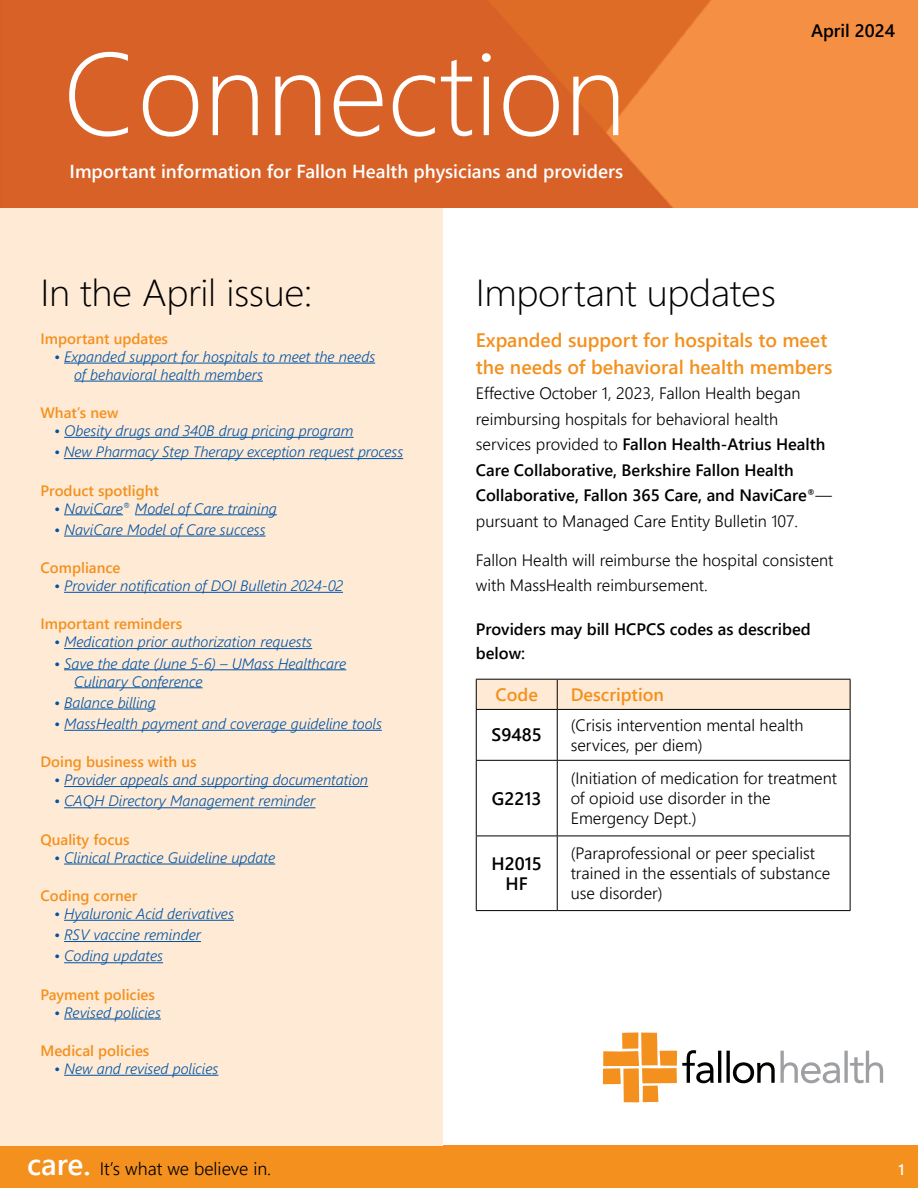
<style>
.page{position:relative;width:918px;height:1188px;background:#fff}
.page>*{position:absolute;margin:0;border:0;box-sizing:border-box;transform-origin:0 0}
.t1{font:117px "Webly Sleek UI Light";color:#fff}
.t2{font:37.5px "Webly Sleek UI Light";letter-spacing:-.01em;color:#000;scale:1.05 1}
.t3{font:19.5px/27px "Webly Sleek UI Semibold";color:#f4901d}
.t4{font:18.75px "Webly Sleek UI Semibold";color:#fff}
.t5{font:18px/19.8px "Webly Sleek UI Semibold";color:#000;text-align:center}
.t6{font:18px "Webly Sleek UI Semilight";color:#000}
.t7{font:18px "Webly Sleek UI Semibold";color:#f4901d}
.t8{font:16.5px/19.8px "Webly Sleek UI Semilight";color:#000}
.t9{font:16.5px/25.5px "Webly Sleek UI Semibold";color:#000}
.t10{font:italic 15px/18px "Webly Sleek UI Semilight";color:#0054a6}
.t11{font:15px "Webly Sleek UI Semibold";color:#f4901d}
.t12{font:15px "Webly Sleek UI Semibold";color:#fff}
.s1{font-family:"Webly Sleek UI Semilight"}
.s2{font-family:"Webly Sleek UI Semibold";font-size:30px;color:#fff}
</style>
<div class="page">
<div style="left:0;top:1146px;width:918px;height:42px;background:#f4901d"></div>
<div style="left:0;top:207px;width:442px;height:939px;background:#feead5"></div>
<hr style="left:64px;top:363px;width:311px;height:1px;background:#0054a6">
<hr style="left:74px;top:381px;width:189px;height:1px;background:#0054a6">
<hr style="left:64px;top:437px;width:290px;height:1px;background:#0054a6">
<hr style="left:64px;top:458px;width:339px;height:1px;background:#0054a6">
<hr style="left:64px;top:514px;width:59px;height:1px;background:#0054a6">
<hr style="left:135px;top:514px;width:142px;height:1px;background:#0054a6">
<hr style="left:64px;top:536px;width:202px;height:1px;background:#0054a6">
<hr style="left:64px;top:592px;width:279px;height:1px;background:#0054a6">
<hr style="left:64px;top:648px;width:248px;height:1px;background:#0054a6">
<hr style="left:64px;top:669px;width:282px;height:1px;background:#0054a6">
<hr style="left:74px;top:687px;width:129px;height:1px;background:#0054a6">
<hr style="left:64px;top:709px;width:92px;height:1px;background:#0054a6">
<hr style="left:64px;top:730px;width:318px;height:1px;background:#0054a6">
<hr style="left:64px;top:786px;width:304px;height:1px;background:#0054a6">
<hr style="left:64px;top:807px;width:251px;height:1px;background:#0054a6">
<hr style="left:64px;top:864px;width:211px;height:1px;background:#0054a6">
<hr style="left:64px;top:920px;width:170px;height:1px;background:#0054a6">
<hr style="left:64px;top:941px;width:137px;height:1px;background:#0054a6">
<hr style="left:64px;top:962px;width:99px;height:1px;background:#0054a6">
<hr style="left:64px;top:1019px;width:97px;height:1px;background:#0054a6">
<hr style="left:64px;top:1075px;width:154px;height:1px;background:#0054a6">
<svg style="left:476px;top:679px;width:375px;height:30px;background:#f5e2ce"></svg>
<hr style="left:476px;top:709px;width:81px;height:1px;background:#000">
<hr style="left:476px;top:710px;width:1px;height:50px;background:#000">
<hr style="left:557px;top:709px;width:293px;height:1px;background:#000">
<hr style="left:557px;top:710px;width:1px;height:50px;background:#000">
<hr style="left:850px;top:710px;width:1px;height:50px;background:#000">
<hr style="left:476px;top:760px;width:81px;height:1px;background:#000">
<hr style="left:476px;top:761px;width:1px;height:75px;background:#000">
<hr style="left:557px;top:760px;width:293px;height:1px;background:#000">
<hr style="left:557px;top:761px;width:1px;height:75px;background:#000">
<hr style="left:850px;top:761px;width:1px;height:75px;background:#000">
<hr style="left:476px;top:836px;width:81px;height:1px;background:#000">
<hr style="left:476px;top:836px;width:1px;height:74px;background:#000">
<hr style="left:557px;top:836px;width:293px;height:1px;background:#000">
<hr style="left:557px;top:836px;width:1px;height:74px;background:#000">
<hr style="left:850px;top:836px;width:1px;height:74px;background:#000">
<hr style="left:476px;top:910px;width:81px;height:1px;background:#000">
<hr style="left:557px;top:910px;width:293px;height:1px;background:#000">
<svg style="left:622px;top:1032px;width:16px;height:1px"></svg>
<svg style="left:603px;top:1033px;width:280px;height:69px"></svg>
<img style="left:0;top:0;width:918px;height:207px">
<h1 class="t1" style="left:63px;top:6px;width:565px">Connection</h1>
<p class="t4" style="left:70px;top:157px;width:555px">Important information for Fallon Health physicians and providers</p>
<p class="t5" style="left:811px;top:20px;width:86px">April 2024</p>
<h2 class="t2" style="left:40px;top:264px;width:261px">In the April issue:</h2>
<p class="t11" style="left:40px;top:327px;width:129px">Important updates</p>
<p class="t10" style="left:74px;top:347px;width:302px;text-indent:-20px">• Expanded support for hospitals to meet the needs of behavioral health members</p>
<p class="t11" style="left:40px;top:401px;width:79px">What’s new</p>
<p class="t10" style="left:54px;top:421px;width:301px">• Obesity drugs and 340B drug pricing program</p>
<p class="t10" style="left:54px;top:442px;width:351px">• New Pharmacy Step Therapy exception request process</p>
<p class="t11" style="left:40px;top:479px;width:120px">Product spotlight</p>
<p class="t10" style="left:54px;top:499px;width:224px">• NaviCare<sup>®</sup> Model of Care training</p>
<p class="t10" style="left:54px;top:520px;width:213px">• NaviCare Model of Care success</p>
<p class="t11" style="left:41px;top:556px;width:82px">Compliance</p>
<p class="t10" style="left:54px;top:576px;width:291px">• Provider notification of DOI Bulletin 2024-02</p>
<p class="t11" style="left:41px;top:613px;width:143px">Important reminders</p>
<p class="t10" style="left:54px;top:632px;width:260px">• Medication prior authorization requests</p>
<p class="t10" style="left:74px;top:654px;width:274px;text-indent:-20px">• Save the date (June 5-6) – UMass Healthcare<br>Culinary Conference</p>
<p class="t10" style="left:54px;top:693px;width:103px">• Balance billing</p>
<p class="t10" style="left:54px;top:714px;width:329px">• MassHealth payment and coverage guideline tools</p>
<p class="t11" style="left:41px;top:751px;width:158px">Doing business with us</p>
<p class="t10" style="left:54px;top:770px;width:316px">• Provider appeals and supporting documentation</p>
<p class="t10" style="left:54px;top:792px;width:263px">• CAQH Directory Management reminder</p>
<p class="t11" style="left:41px;top:828px;width:91px">Quality focus</p>
<p class="t10" style="left:54px;top:848px;width:223px">• Clinical Practice Guideline update</p>
<p class="t11" style="left:41px;top:884px;width:98px">Coding corner</p>
<p class="t10" style="left:54px;top:904px;width:181px">• Hyaluronic Acid derivatives</p>
<p class="t10" style="left:54px;top:925px;width:148px">• RSV vaccine reminder</p>
<p class="t10" style="left:54px;top:946px;width:111px">• Coding updates</p>
<p class="t11" style="left:41px;top:983px;width:116px">Payment policies</p>
<p class="t10" style="left:54px;top:1003px;width:108px">• Revised policies</p>
<p class="t11" style="left:41px;top:1039px;width:110px">Medical policies</p>
<p class="t10" style="left:54px;top:1059px;width:166px">• New and revised policies</p>
<h2 class="t2" style="left:476px;top:265px;width:287px">Important updates</h2>
<h3 class="t3" style="left:476px;top:325px;width:358px">Expanded support for hospitals to meet the needs of behavioral health members</h3>
<p class="t8" style="left:476px;top:380px;width:326px;line-height:25.5px">Effective October 1, 2023, Fallon Health began reimbursing hospitals for behavioral health</p>
<p class="t9" style="left:476px;top:431px;width:358px"><span class="s1">services provided to</span> Fallon Health-Atrius Health<br>Care Collaborative, Berkshire Fallon Health<br>Collaborative, Fallon 365 Care, and NaviCare<sup>®</sup><span class="s1">—</span></p>
<p class="t8" style="left:476px;top:510px;width:324px">pursuant to Managed Care Entity Bulletin 107.</p>
<p class="t8" style="left:476px;top:546px;width:359px;line-height:25.5px">Fallon Health will reimburse the hospital consistent with MassHealth reimbursement.</p>
<p class="t9" style="left:476px;top:617px;width:336px;line-height:24px">Providers may bill HCPCS codes as described below:</p>
<p class="t7" style="left:496px;top:681px;width:44px">Code</p>
<p class="t7" style="left:571px;top:681px;width:95px">Description</p>
<p class="t5" style="left:492px;top:724px;width:52px">S9485</p>
<p class="t8" style="left:571px;top:715px;width:234px">(Crisis intervention mental health services, per diem)</p>
<p class="t5" style="left:492px;top:788px;width:51px">G2213</p>
<p class="t8" style="left:571px;top:768px;width:268px">(Initiation of medication for treatment of opioid use disorder in the<br>Emergency Dept.)</p>
<p class="t5" style="left:492px;top:853px;width:52px">H2015<br>HF</p>
<p class="t8" style="left:571px;top:843px;width:261px">(Paraprofessional or peer specialist trained in the essentials of substance use disorder)</p>
<p class="t6" style="left:27px;top:1155px;width:246px"><span class="s2">care.</span> It’s what we believe in.</p>
<p class="t12" style="left:898px;top:1158px;width:8px">1</p>
</div>
